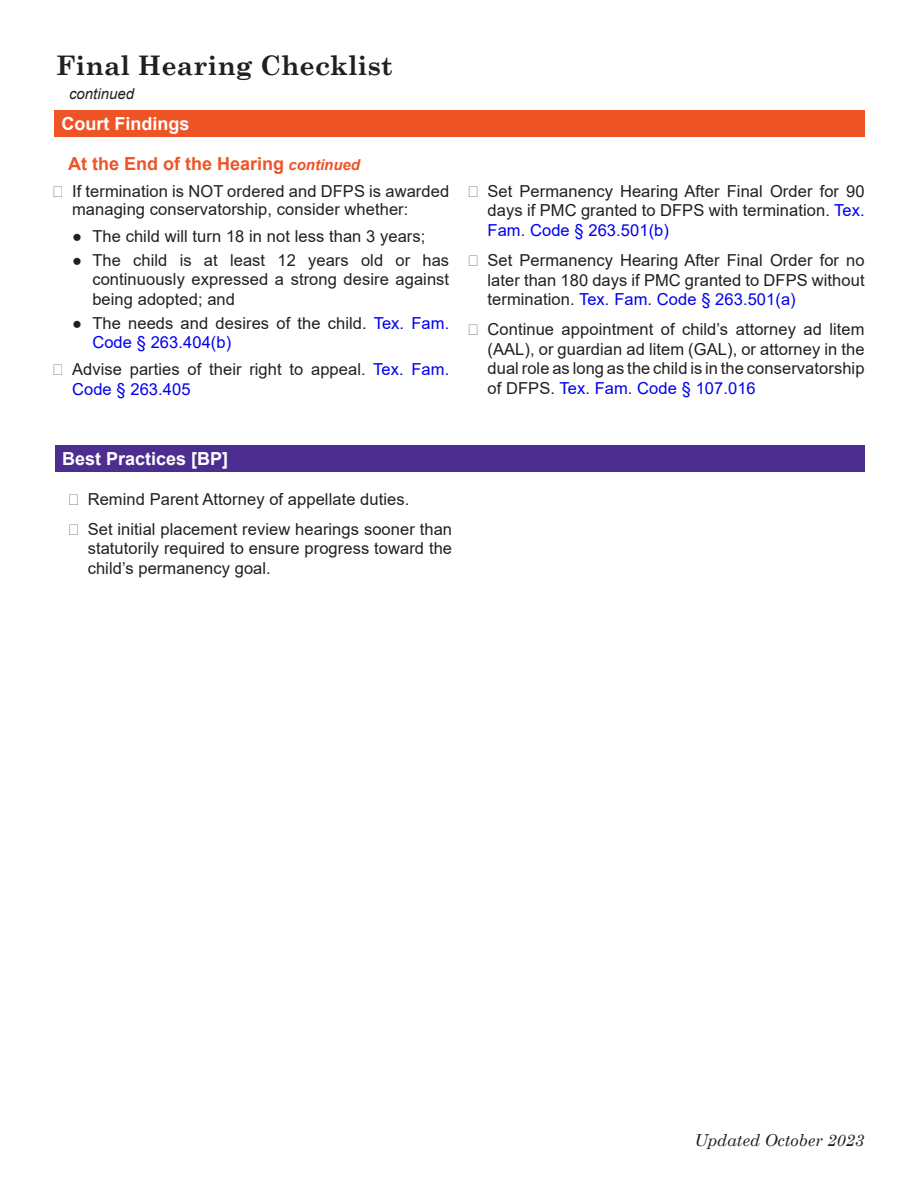
<style>
.page{position:relative;width:918px;height:1188px;background:#fff}
.page>*{position:absolute;margin:0;border:0;box-sizing:border-box;transform-origin:0 0}
.t1{font:700 27px "Century Schoolbook";color:#231f20}
.t2{font:700 18px "Arial";color:#fff}
.t3{font:700 18px "Arial";color:#ef5426}
.t4{font:16.5px/19.5px "Arial";letter-spacing:.005em;color:#231f20}
.t5{font:italic 16.5px "Century Schoolbook";color:#231f20}
.t6{font:italic 15px "Arial";color:#231f20}
.s1{font-style:italic;font-size:15px}
.s2{color:#00e}
</style>
<div class="page">
<div style="left:55px;top:110px;width:810px;height:27px;background:#ef5426"></div>
<div style="left:55px;top:446px;width:810px;height:26px;background:#4c2e91"></div>
<h1 class="t1" style="left:56px;top:49px;width:338px">Final Hearing Checklist</h1>
<p class="t6" style="left:69px;top:86px;width:67px">continued</p>
<p class="t2" style="left:61px;top:113px;width:129px">Court Findings</p>
<p class="t3" style="left:68px;top:154px;width:293px">At the End of the Hearing <span class="s1">continued</span></p>
<p class="t4" style="left:72px;top:182px;width:379px;line-height:18px;text-indent:-20px">͠ If termination is NOT ordered and DFPS is awarded managing conservatorship, consider whether:</p>
<p class="t4" style="left:72px;top:226px;width:355px">● The child will turn 18 in not less than 3 years;</p>
<p class="t4" style="left:92px;top:250px;width:358px;text-align:justify;text-indent:-20px">● The child is at least 12 years old or has continuously expressed a strong desire against being adopted; and</p>
<p class="t4" style="left:92px;top:313px;width:358px;text-indent:-20px">● The needs and desires of the child. <span class="s2">Tex. Fam.<br>Code § 263.404(b)</span></p>
<p class="t4" style="left:72px;top:360px;width:379px;text-indent:-20px">͠ Advise parties of their right to appeal. <span class="s2">Tex. Fam.<br>Code § 263.405</span></p>
<p class="t4" style="left:488px;top:181px;width:379px;text-align:justify;text-indent:-20px">͠ Set Permanency Hearing After Final Order for 90 days if PMC granted to DFPS with termination. <span class="s2">Tex.<br>Fam. Code § 263.501(b)</span></p>
<p class="t4" style="left:488px;top:251px;width:379px;text-align:justify;text-indent:-20px">͠ Set Permanency Hearing After Final Order for no later than 180 days if PMC granted to DFPS without termination. <span class="s2">Tex. Fam. Code § 263.501(a)</span></p>
<p class="t4" style="left:488px;top:320px;width:379px;text-align:justify;text-indent:-20px">͠ Continue appointment of child’s attorney ad litem (AAL), or guardian ad litem (GAL), or attorney in the dual role as long as the child is in the conservatorship of DFPS. <span class="s2">Tex. Fam. Code § 107.016</span></p>
<p class="t2" style="left:62px;top:449px;width:168px">Best Practices [BP]</p>
<p class="t4" style="left:67px;top:484px;width:386px;line-height:30.3px">͠ Remind Parent Attorney of appellate duties.<br>͠ Set initial placement review hearings sooner than</p>
<p class="t4" style="left:88px;top:539px;width:366px">statutorily required to ensure progress toward the child’s permanency goal.</p>
<p class="t5" style="left:694px;top:1130px;width:171px">Updated October 2023</p>
</div>
